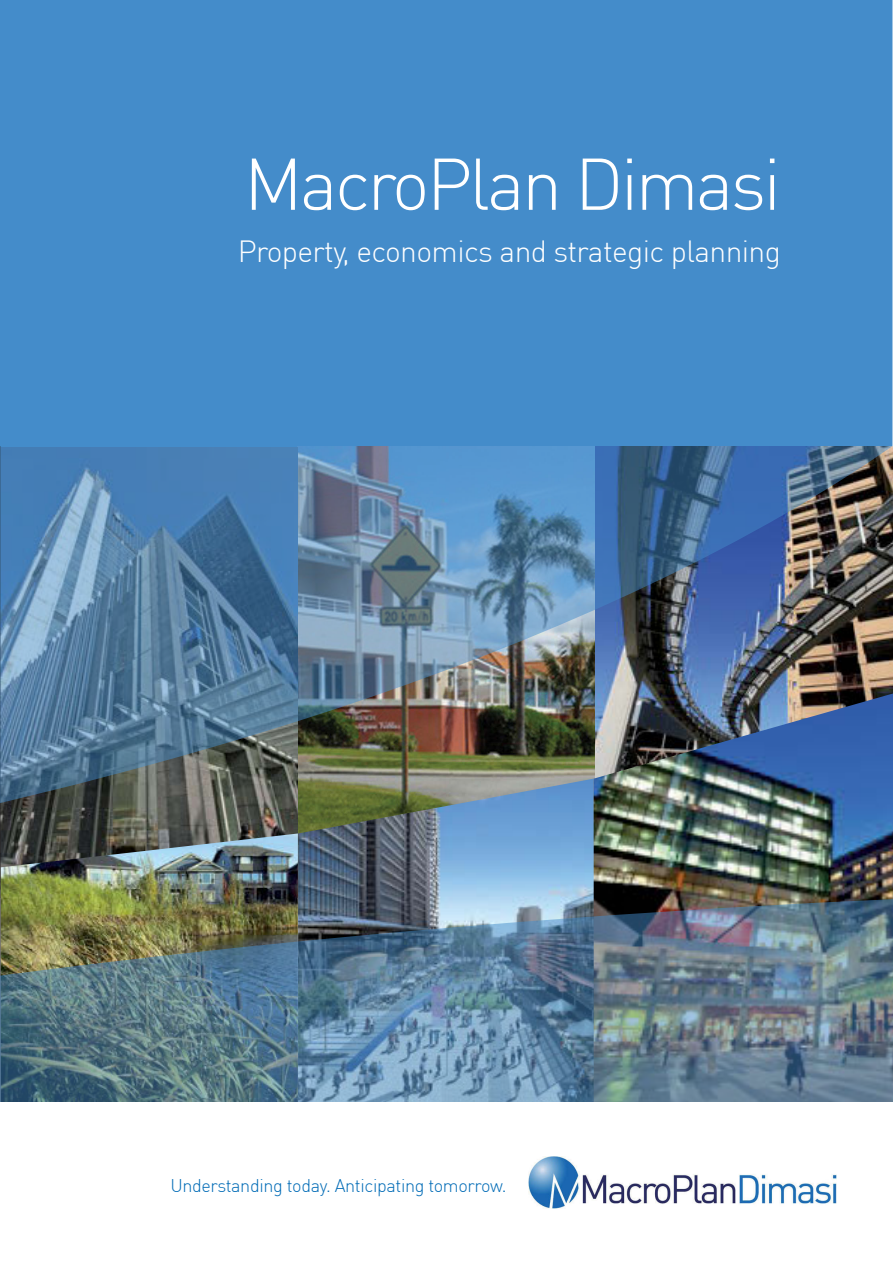
<style>
.page{position:relative;width:893px;height:1263px;background:#fff}
.page>*{position:absolute;margin:0;border:0;box-sizing:border-box;transform-origin:0 0}
.t1{font:300 72px "DIN Pro";letter-spacing:-.04em;color:#fff}
.t2{font:300 30px "DIN Pro";letter-spacing:-.02em;color:#fff}
.t3{font:300 18px "DIN Pro";letter-spacing:-.02em;color:#006bb6}
</style>
<div class="page">
<img style="left:0;top:0;width:893px;height:896px">
<img style="left:298px;top:779px;width:296px;height:117px">
<img style="left:594px;top:693px;width:299px;height:203px">
<img style="left:0;top:896px;width:893px;height:206px">
<img style="left:529px;top:1157px;width:308px;height:51px">
<h1 class="t1" style="left:244px;top:139px;width:539px">MacroPlan Dimasi</h1>
<h2 class="t2" style="left:238px;top:233px;width:545px">Property, economics and strategic planning</h2>
<p class="t3" style="left:170px;top:1174px;width:338px">Understanding today. Anticipating tomorrow.</p>
</div>
